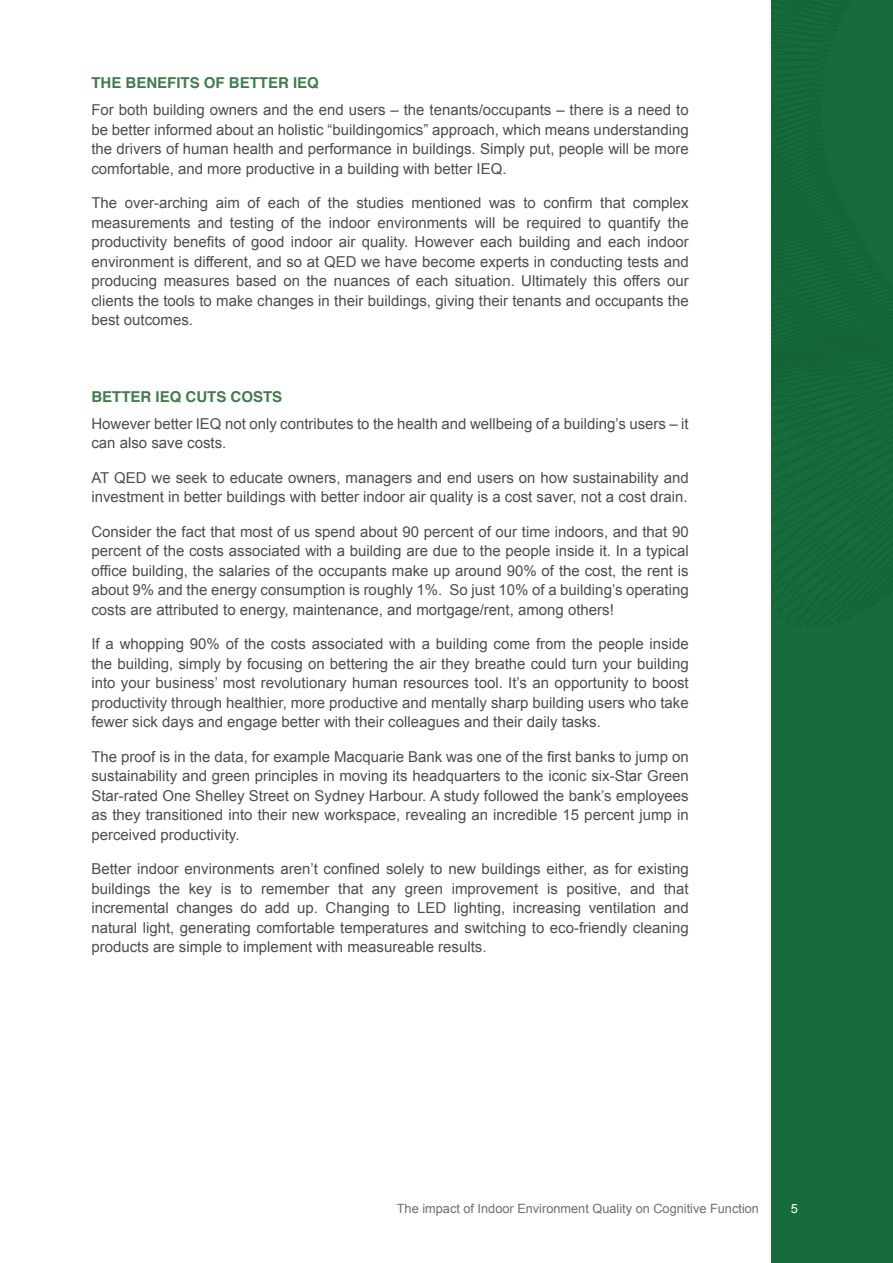
<style>
.page{position:relative;width:893px;height:1263px;background:#fff}
.page>*{position:absolute;margin:0;border:0;box-sizing:border-box;transform-origin:0 0}
.t1{font:15px/19.5px "Arial";color:#4d4d4f;text-align:justify}
.t2{font:700 15px "Helvetica";color:#427b4d}
.t3{font:12.75px "Arial";color:#6d6e71}
.t4{font:12.75px "Arial";color:#fff}
</style>
<div class="page">
<div style="left:771px;top:0;width:122px;height:1263px;background:#166d3b"></div>
<svg style="left:771px;top:0;width:122px;height:628px"></svg>
<p class="t2" style="left:91px;top:71px;width:229px">THE BENEFITS OF BETTER IEQ</p>
<p class="t1" style="left:91px;top:100px;width:599px">For both building owners and the end users – the tenants/occupants – there is a need to be better informed about an holistic “buildingomics” approach, which means understanding the drivers of human health and performance in buildings. Simply put, people will be more comfortable, and more productive in a building with better IEQ.</p>
<p class="t1" style="left:91px;top:193px;width:599px">The over-arching aim of each of the studies mentioned was to confirm that complex measurements and testing of the indoor environments will be required to quantify the productivity benefits of good indoor air quality. However each building and each indoor environment is different, and so at QED we have become experts in conducting tests and producing measures based on the nuances of each situation. Ultimately this offers our clients the tools to make changes in their buildings, giving their tenants and occupants the best outcomes.</p>
<p class="t2" style="left:91px;top:384px;width:192px">BETTER IEQ CUTS COSTS</p>
<p class="t1" style="left:91px;top:414px;width:599px">However better IEQ not only contributes to the health and wellbeing of a building’s users – it can also save costs.</p>
<p class="t1" style="left:91px;top:468px;width:599px">AT QED we seek to educate owners, managers and end users on how sustainability and investment in better buildings with better indoor air quality is a cost saver, not a cost drain.</p>
<p class="t1" style="left:91px;top:522px;width:599px">Consider the fact that most of us spend about 90 percent of our time indoors, and that 90 percent of the costs associated with a building are due to the people inside it. In a typical office building, the salaries of the occupants make up around 90% of the cost, the rent is about 9% and the energy consumption is roughly 1%. So just 10% of a building’s operating costs are attributed to energy, maintenance, and mortgage/rent, among others!</p>
<p class="t1" style="left:91px;top:634px;width:599px">If a whopping 90% of the costs associated with a building come from the people inside the building, simply by focusing on bettering the air they breathe could turn your building into your business’ most revolutionary human resources tool. It’s an opportunity to boost productivity through healthier, more productive and mentally sharp building users who take fewer sick days and engage better with their colleagues and their daily tasks.</p>
<p class="t1" style="left:91px;top:747px;width:599px">The proof is in the data, for example Macquarie Bank was one of the first banks to jump on sustainability and green principles in moving its headquarters to the iconic six-Star Green Star-rated One Shelley Street on Sydney Harbour. A study followed the bank’s employees as they transitioned into their new workspace, revealing an incredible 15 percent jump in perceived productivity.</p>
<p class="t1" style="left:91px;top:859px;width:599px">Better indoor environments aren’t confined solely to new buildings either, as for existing buildings the key is to remember that any green improvement is positive, and that incremental changes do add up. Changing to LED lighting, increasing ventilation and natural light, generating comfortable temperatures and switching to eco-friendly cleaning products are simple to implement with measureable results.</p>
<p class="t3" style="left:397px;top:1200px;width:364px">The impact of Indoor Environment Quality on Cognitive Function</p>
<p class="t4" style="left:791px;top:1200px;width:9px">5</p>
</div>
